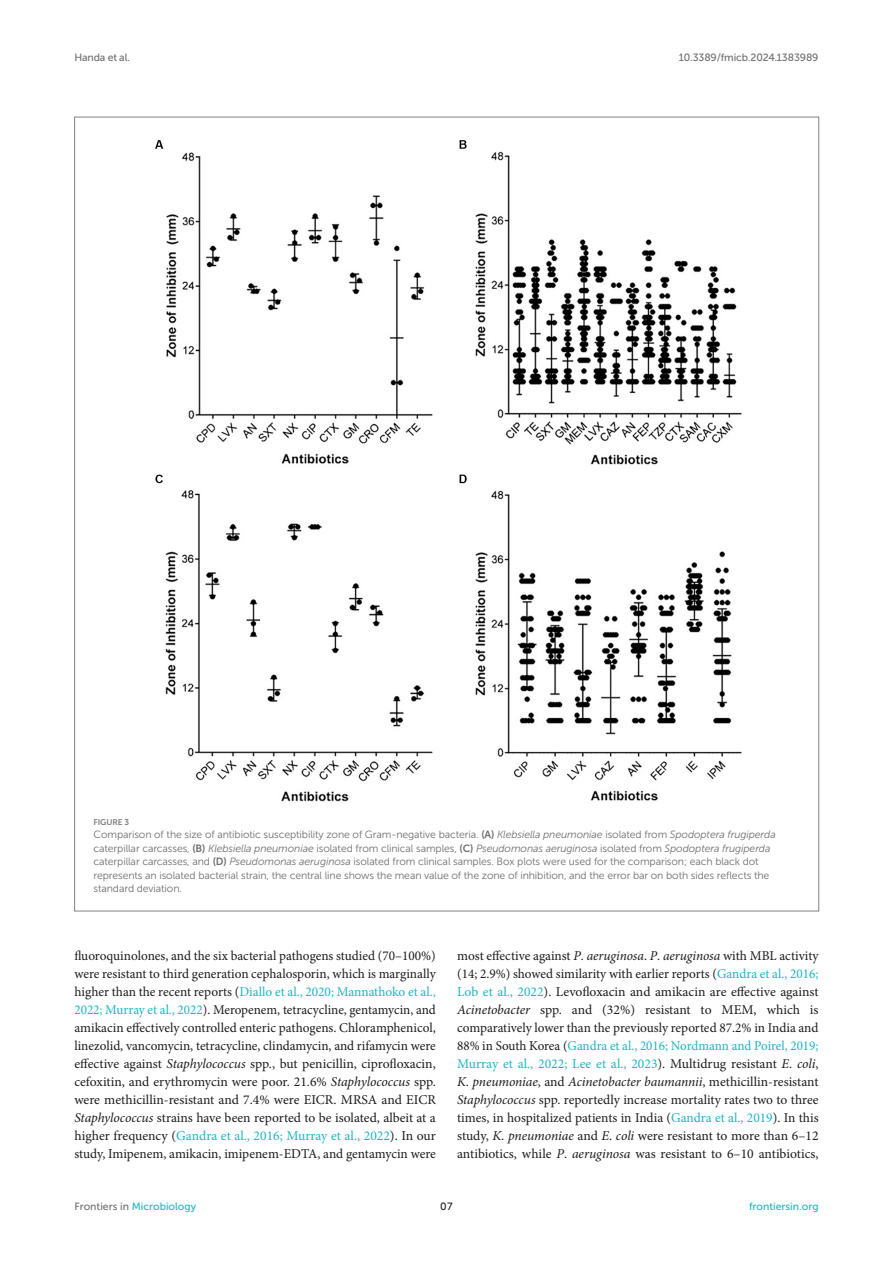
<style>
.page{position:relative;width:893px;height:1263px;background:#fff}
.page>*{position:absolute;margin:0;border:0;box-sizing:border-box;transform-origin:0 0}
.TEXT{font:13.5px/18px "Minion Pro";color:#1b1c1b;text-align:justify}
.FIG_LEG{font:10.5px/13.5px "Museo Sans 300";letter-spacing:-.01em;color:#706f70}
.t1{font:10.5px "Museo Sans 500";color:#1db5c3}
.t2{font:10.5px "Museo Sans 500";letter-spacing:-.015em;color:#706f70}
.t3{font:10.5px "Museo Sans 500";color:#1b1c1b}
.FIG_HD{font:8.25px "Museo Sans 700";letter-spacing:-.01em;color:#7e7f7f}
.s1{font-family:"Museo Sans 700"}
.s2{font-style:italic}
.s3{color:#1db5c3}
.s4{color:#706f70}
</style>
<div class="page">
<img style="left:155px;top:140px;width:587px;height:662px">
<p class="t2" style="left:74px;top:51px;width:57px">Handa et al.</p>
<p class="t2" style="left:679px;top:51px;width:141px">10.3389/fmicb.2024.1383989</p>
<p class="FIG_HD" style="left:94px;top:817px;width:37px">FIGURE 3</p>
<p class="FIG_LEG" style="left:94px;top:828px;width:684px">Comparison of the size of antibiotic susceptibility zone of Gram-negative bacteria. <span class="s1">(A)</span> <span class="s2">Klebsiella pneumoniae</span> isolated from <span class="s2">Spodoptera frugiperda </span>caterpillar carcasses, <span class="s1">(B)</span> <span class="s2">Klebsiella pneumoniae</span> isolated from clinical samples, <span class="s1">(C)</span> <span class="s2">Pseudomonas aeruginosa</span> isolated from <span class="s2">Spodoptera frugiperda </span>caterpillar carcasses, and <span class="s1">(D)</span> <span class="s2">Pseudomonas aeruginosa</span> isolated from clinical samples. Box plots were used for the comparison; each black dot represents an isolated bacterial strain, the central line shows the mean value of the zone of inhibition, and the error bar on both sides reflects the standard deviation.</p>
<p class="TEXT" style="left:74px;top:947px;width:363px">fluoroquinolones, and the six bacterial pathogens studied (70–100%) were resistant to third generation cephalosporin, which is marginally higher than the recent reports (<span class="s3">Diallo et al., 2020; Mannathoko et al., 2022; Murray et al., 2022</span>). Meropenem, tetracycline, gentamycin, and amikacin effectively controlled enteric pathogens. Chloramphenicol, linezolid, vancomycin, tetracycline, clindamycin, and rifamycin were effective against <span class="s2">Staphylococcus</span> spp., but penicillin, ciprofloxacin, cefoxitin, and erythromycin were poor. 21.6% <span class="s2">Staphylococcus</span> spp. were methicillin-resistant and 7.4% were EICR. MRSA and EICR <span class="s2">Staphylococcus</span> strains have been reported to be isolated, albeit at a higher frequency (<span class="s3">Gandra et al., 2016; Murray et al., 2022</span>). In our study, Imipenem, amikacin, imipenem-EDTA, and gentamycin were</p>
<p class="TEXT" style="left:457px;top:947px;width:363px">most effective against <span class="s2">P</span>. <span class="s2">aeruginosa</span>. <span class="s2">P</span>. <span class="s2">aeruginosa</span> with MBL activity (14; 2.9%) showed similarity with earlier reports (<span class="s3">Gandra et al., 2016; Lob et al., 2022</span>). Levofloxacin and amikacin are effective against <span class="s2">Acinetobacter</span> spp. and (32%) resistant to MEM, which is comparatively lower than the previously reported 87.2% in India and 88% in South Korea (<span class="s3">Gandra et al., 2016; Nordmann and Poirel, 2019; Murray et al., 2022; Lee et al., 2023</span>). Multidrug resistant <span class="s2">E</span>. <span class="s2">coli</span>, <span class="s2">K</span>. <span class="s2">pneumoniae</span>, and <span class="s2">Acinetobacter baumannii</span>, methicillin-resistant <span class="s2">Staphylococcus</span> spp. reportedly increase mortality rates two to three times, in hospitalized patients in India (<span class="s3">Gandra et al., 2019</span>). In this study, <span class="s2">K</span>. <span class="s2">pneumoniae</span> and <span class="s2">E</span>. <span class="s2">coli</span> were resistant to more than 6–12 antibiotics, while <span class="s2">P</span>. <span class="s2">aeruginosa</span> was resistant to 6–10 antibiotics,</p>
<p class="t1" style="left:74px;top:1200px;width:123px"><span class="s4">Frontiers in</span> Microbiology</p>
<p class="t3" style="left:440px;top:1200px;width:14px">07</p>
<p class="t1" style="left:749px;top:1200px;width:71px">frontiersin.org</p>
</div>
